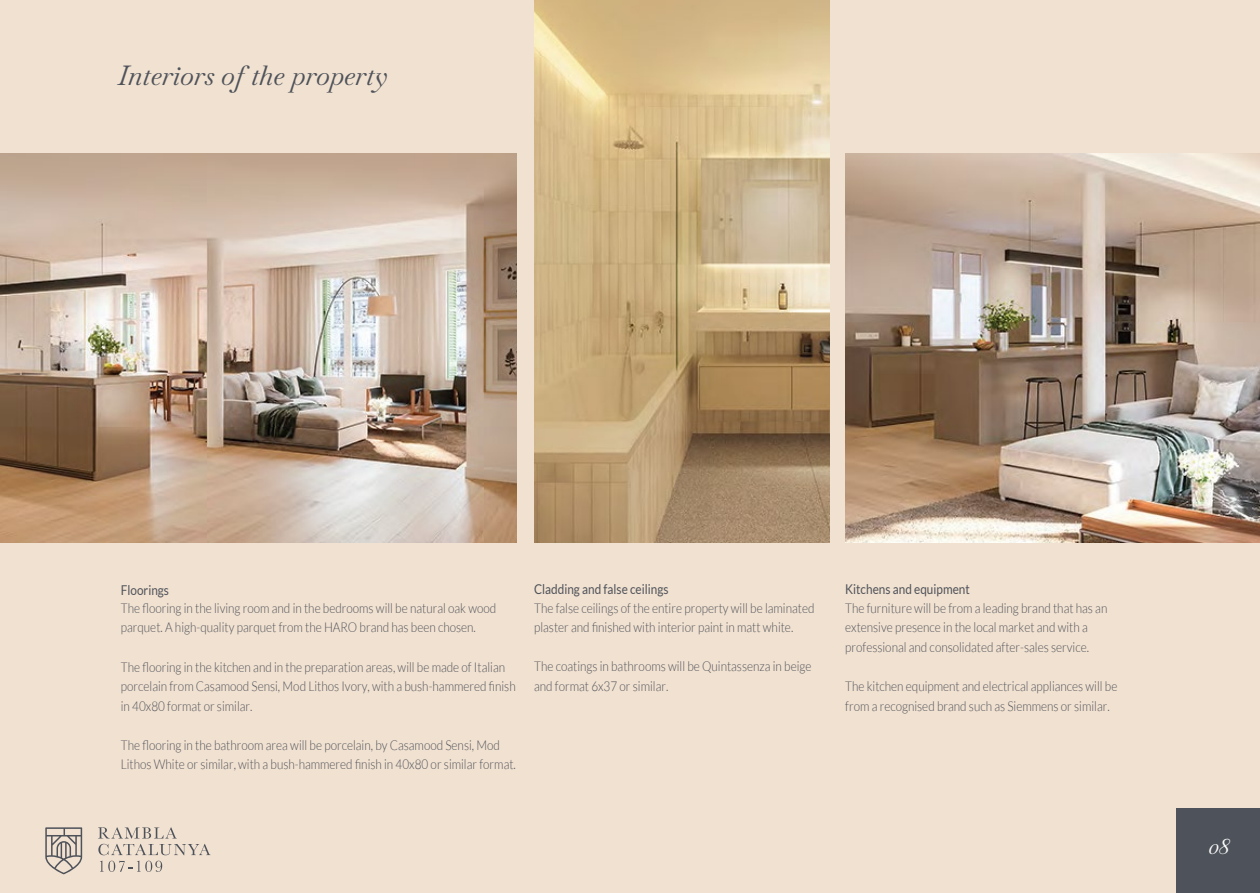
<style>
.page{position:relative;width:1260px;height:893px;background:#fff}
.page>*{position:absolute;margin:0;border:0;box-sizing:border-box;transform-origin:0 0}
.t1{font:italic 27px "Baskervville";color:#4e525a}
.t2{font:italic 21px "Baskervville";color:#fff}
.t3{font:300 13.5px/19.5px "Lato";color:#4e525a;scale:.87 1}
.t4{font:13.5px "Lato";color:#4e525a;scale:.87 1}
</style>
<div class="page">
<div style="left:0;top:0;width:1260px;height:892px;background:#f1e1d0"></div>
<svg style="left:98px;top:827px;width:112px;height:44px"></svg>
<svg style="left:45px;top:827px;width:37px;height:47px"></svg>
<div style="left:1176px;top:808px;width:84px;height:84px;background:#4e525a"></div>
<img style="left:0;top:154px;width:516px;height:388px">
<img style="left:845px;top:154px;width:415px;height:388px">
<img style="left:534px;top:0;width:295px;height:542px">
<h1 class="t1" style="left:118px;top:54px;width:271px">Interiors of the property</h1>
<p class="t4" style="left:121px;top:582px;width:57px">Floorings</p>
<p class="t4" style="left:534px;top:582px;width:156px">Cladding and false ceilings</p>
<p class="t4" style="left:845px;top:581px;width:145px">Kitchens and equipment</p>
<p class="t3" style="left:121px;top:598px;width:433px">The flooring in the living room and in the bedrooms will be natural oak wood parquet. A high-quality parquet from the HARO brand has been chosen.</p>
<p class="t3" style="left:121px;top:656px;width:455px">The flooring in the kitchen and in the preparation areas, will be made of Italian porcelain from Casamood Sensi, Mod Lithos Ivory, with a bush-hammered finish in 40x80 format or similar.</p>
<p class="t3" style="left:121px;top:734px;width:456px">The flooring in the bathroom area will be porcelain, by Casamood Sensi, Mod<br>Lithos White or similar, with a bush-hammered finish in 40x80 or similar format.</p>
<p class="t3" style="left:845px;top:598px;width:303px">The furniture will be from a leading brand that has an extensive presence in the local market and with a professional and consolidated after-sales service.</p>
<p class="t3" style="left:845px;top:676px;width:314px">The kitchen equipment and electrical appliances will be from a recognised brand such as Siemmens or similar.</p>
<p class="t3" style="left:534px;top:598px;width:324px">The false ceilings of the entire property will be laminated plaster and finished with interior paint in matt white.</p>
<p class="t3" style="left:534px;top:656px;width:320px">The coatings in bathrooms will be Quintassenza in beige and format 6x37 or similar.</p>
<h2 class="t2" style="left:1209px;top:829px;width:22px">08</h2>
</div>
